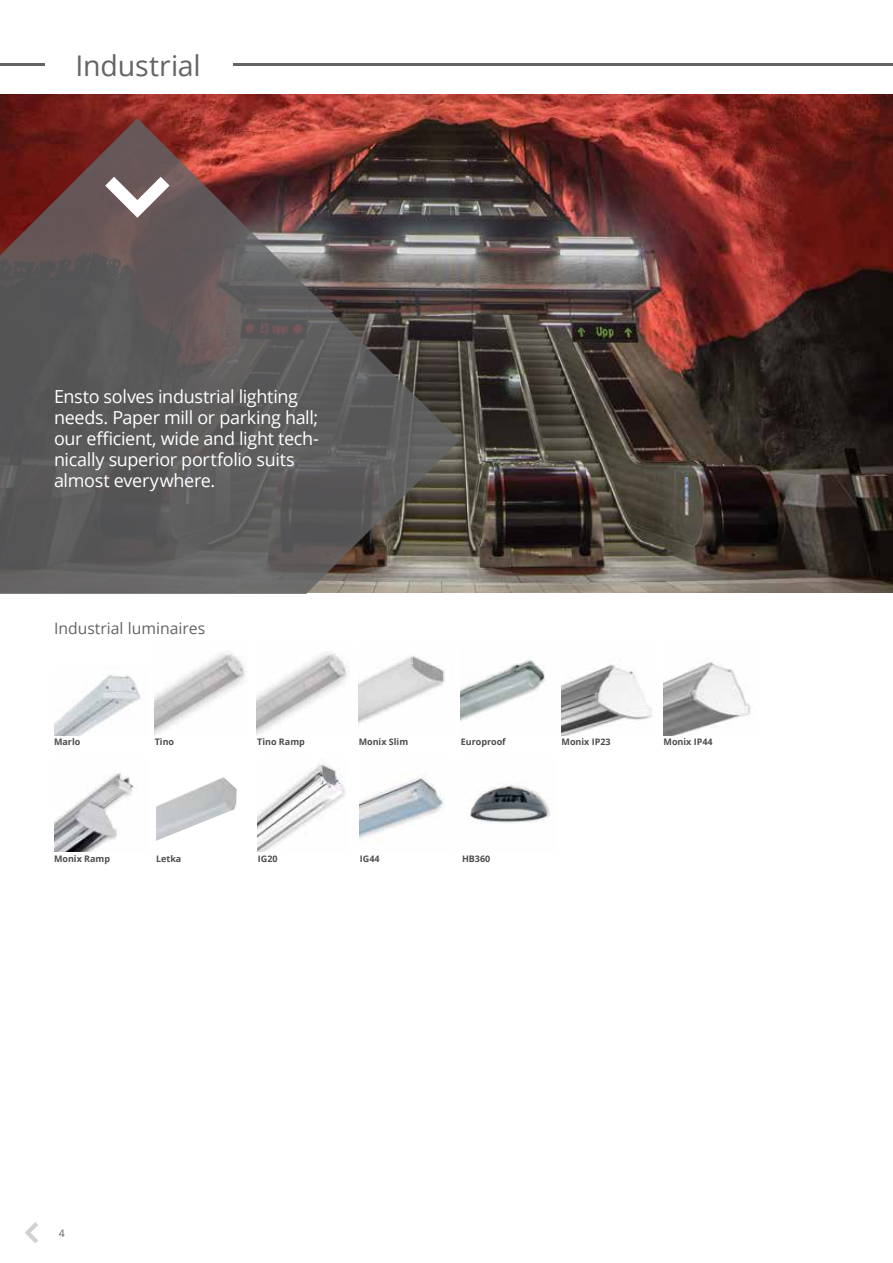
<style>
.page{position:relative;width:893px;height:1263px;background:#fff}
.page>*{position:absolute;margin:0;border:0;box-sizing:border-box;transform-origin:0 0}
.t1{font:28.5px "Open Sans";letter-spacing:-.005em;color:#636466}
.t2{font:18px/21px "Open Sans";letter-spacing:-.02em;color:#fff}
.t3{font:15.75px "Open Sans";color:#636466}
.t4{font:10.5px "Open Sans";color:#636466}
.t5{font:700 9px "Open Sans";color:#4d4d4f}
</style>
<div class="page">
<svg style="left:25px;top:1222px;width:13px;height:21px"></svg>
<img style="left:155px;top:652px;width:92px;height:83px">
<img style="left:257px;top:652px;width:92px;height:83px">
<img style="left:561px;top:664px;width:91px;height:71px">
<img style="left:664px;top:662px;width:87px;height:73px">
<img style="left:54px;top:773px;width:81px;height:79px">
<img style="left:156px;top:777px;width:81px;height:64px">
<img style="left:258px;top:763px;width:87px;height:88px">
<img style="left:360px;top:776px;width:84px;height:67px">
<img style="left:54px;top:674px;width:87px;height:61px">
<img style="left:359px;top:656px;width:86px;height:68px">
<img style="left:461px;top:659px;width:84px;height:62px">
<img style="left:0;top:94px;width:893px;height:499px">
<svg style="left:0;top:118px;width:460px;height:476px;background:#625453"></svg>
<svg style="left:105px;top:177px;width:65px;height:41px"></svg>
<hr style="left:233px;top:64px;width:660px;height:2px;background:#636466">
<hr style="left:0;top:64px;width:44px;height:2px;background:#636466">
<img style="left:470px;top:784px;width:80px;height:39px">
<h1 class="t1" style="left:76px;top:46px;width:127px">Industrial</h1>
<p class="t2" style="left:54px;top:385px;width:266px">Ensto solves industrial lighting needs. Paper mill or parking hall; our efficient, wide and light tech&shy;nically superior portfolio suits almost everywhere.</p>
<p class="t3" style="left:54px;top:617px;width:153px">Industrial luminaires</p>
<p class="t5" style="left:54px;top:735px;width:28px">Marlo</p>
<p class="t5" style="left:359px;top:735px;width:51px">Monix Slim</p>
<p class="t5" style="left:461px;top:735px;width:47px">Europroof</p>
<p class="t5" style="left:155px;top:735px;width:21px">Tino</p>
<p class="t5" style="left:257px;top:735px;width:49px">Tino Ramp</p>
<p class="t5" style="left:561px;top:735px;width:51px">Monix IP23</p>
<p class="t5" style="left:664px;top:735px;width:51px">Monix IP44</p>
<p class="t5" style="left:54px;top:852px;width:58px">Monix Ramp</p>
<p class="t5" style="left:156px;top:852px;width:27px">Letka</p>
<p class="t5" style="left:258px;top:852px;width:21px">IG20</p>
<p class="t5" style="left:360px;top:852px;width:21px">IG44</p>
<p class="t5" style="left:462px;top:852px;width:30px">HB360</p>
<p class="t4" style="left:59px;top:1226px;width:8px">4</p>
</div>
